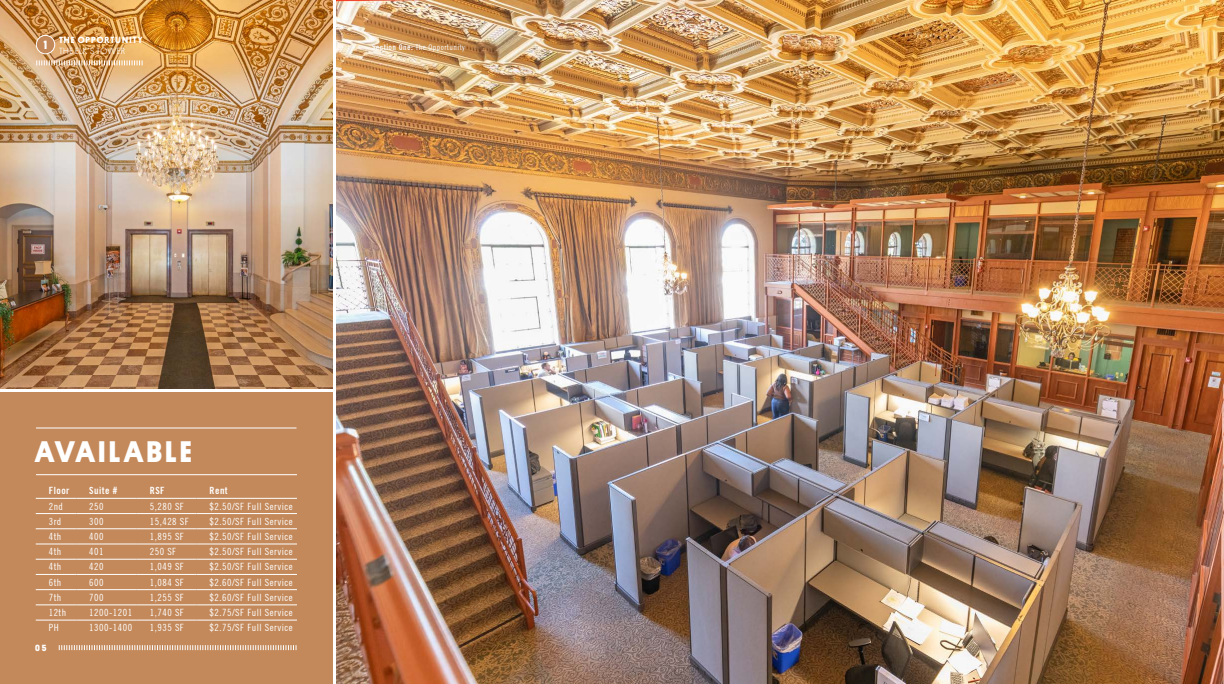
<style>
.page{position:relative;width:1224px;height:684px;background:#fff}
.page>*{position:absolute;margin:0;border:0;box-sizing:border-box;transform-origin:0 0}
.t1{font:700 30px "Platform";letter-spacing:.1em;color:#fff}
.t2{font:condensed 10px "Trade Gothic No.18";letter-spacing:.05em;color:#fff}
.t3{font:700 condensed 10px "Trade Gothic No.20";letter-spacing:.05em;color:#fff}
.t4{font:300 9px "Platform";letter-spacing:.05em;color:#fff}
.t5{font:700 9px "Platform";letter-spacing:.12em;color:#fff}
.t6{font:condensed 8px "Trade Gothic No.18";letter-spacing:.05em;color:#fafafa}
.s1{font-family:"Trade Gothic No.20";font-weight:700}
</style>
<div class="page">
<div style="left:0;top:392px;width:333px;height:292px;background:#c3895b"></div>
<hr style="left:36px;top:428px;width:260px;height:1px;background:#fff">
<hr style="left:36px;top:474px;width:261px;height:1px;background:#fff">
<img style="left:336px;top:0;width:888px;height:684px">
<hr style="left:36px;top:498px;width:40px;height:1px;background:#fff">
<hr style="left:76px;top:498px;width:61px;height:1px;background:#fff">
<hr style="left:137px;top:498px;width:60px;height:1px;background:#fff">
<hr style="left:197px;top:498px;width:100px;height:1px;background:#fff">
<hr style="left:36px;top:513px;width:40px;height:1px;background:#fff">
<hr style="left:76px;top:513px;width:61px;height:1px;background:#fff">
<hr style="left:137px;top:513px;width:60px;height:1px;background:#fff">
<hr style="left:197px;top:513px;width:100px;height:1px;background:#fff">
<hr style="left:36px;top:529px;width:40px;height:1px;background:#fff">
<hr style="left:76px;top:529px;width:61px;height:1px;background:#fff">
<hr style="left:137px;top:529px;width:60px;height:1px;background:#fff">
<hr style="left:197px;top:529px;width:100px;height:1px;background:#fff">
<hr style="left:36px;top:544px;width:40px;height:1px;background:#fff">
<hr style="left:76px;top:544px;width:61px;height:1px;background:#fff">
<hr style="left:137px;top:544px;width:60px;height:1px;background:#fff">
<hr style="left:197px;top:544px;width:100px;height:1px;background:#fff">
<hr style="left:36px;top:559px;width:40px;height:1px;background:#fff">
<hr style="left:76px;top:559px;width:61px;height:1px;background:#fff">
<hr style="left:137px;top:559px;width:60px;height:1px;background:#fff">
<hr style="left:197px;top:559px;width:100px;height:1px;background:#fff">
<hr style="left:36px;top:574px;width:40px;height:1px;background:#fff">
<hr style="left:76px;top:574px;width:61px;height:1px;background:#fff">
<hr style="left:137px;top:574px;width:60px;height:1px;background:#fff">
<hr style="left:197px;top:574px;width:100px;height:1px;background:#fff">
<hr style="left:36px;top:589px;width:40px;height:1px;background:#fff">
<hr style="left:76px;top:589px;width:61px;height:1px;background:#fff">
<hr style="left:137px;top:589px;width:60px;height:1px;background:#fff">
<hr style="left:197px;top:589px;width:100px;height:1px;background:#fff">
<hr style="left:36px;top:605px;width:40px;height:1px;background:#fff">
<hr style="left:76px;top:605px;width:61px;height:1px;background:#fff">
<hr style="left:137px;top:605px;width:60px;height:1px;background:#fff">
<hr style="left:197px;top:605px;width:100px;height:1px;background:#fff">
<hr style="left:36px;top:620px;width:40px;height:1px;background:#fff">
<hr style="left:76px;top:620px;width:61px;height:1px;background:#fff">
<hr style="left:137px;top:620px;width:60px;height:1px;background:#fff">
<hr style="left:197px;top:620px;width:100px;height:1px;background:#fff">
<svg style="left:59px;top:645px;width:238px;height:5px"></svg>
<img style="left:0;top:0;width:333px;height:389px">
<svg style="left:36px;top:60px;width:107px;height:5px"></svg>
<div style="left:36px;top:35px;width:19px;height:19px;background:#c3895b;border-radius:50%"></div>
<div style="left:36px;top:35px;width:19px;height:19px;border:1px solid #fff;border-radius:50%"></div>
<p class="t5" style="left:59px;top:33px;width:85px">THE OPPORTUNITY</p>
<p class="t4" style="left:59px;top:44px;width:51px">ELK’S TOWER</p>
<p class="t4" style="left:44px;top:44px;width:83px"><sup>1</sup> THE ELK’S TOWER</p>
<p class="t6" style="left:372px;top:43px;width:94px"><span class="s1">Section One:</span> The Opportunity</p>
<h1 class="t1" style="left:35px;top:430px;width:159px">AVAILABLE</h1>
<p class="t3" style="left:49px;top:485px;width:22px">Floor</p>
<p class="t3" style="left:89px;top:485px;width:29px">Suite #</p>
<p class="t3" style="left:150px;top:485px;width:16px">RSF</p>
<p class="t3" style="left:210px;top:485px;width:20px">Rent</p>
<p class="t2" style="left:49px;top:500px;width:16px">2nd</p>
<p class="t2" style="left:89px;top:500px;width:16px">250</p>
<p class="t2" style="left:150px;top:500px;width:36px">5,280 SF</p>
<p class="t2" style="left:210px;top:500px;width:85px">$2.50/SF Full Service</p>
<p class="t2" style="left:49px;top:515px;width:14px">3rd</p>
<p class="t2" style="left:89px;top:515px;width:16px">300</p>
<p class="t2" style="left:150px;top:515px;width:40px">15,428 SF</p>
<p class="t2" style="left:210px;top:515px;width:85px">$2.50/SF Full Service</p>
<p class="t2" style="left:49px;top:530px;width:14px">4th</p>
<p class="t2" style="left:89px;top:530px;width:16px">400</p>
<p class="t2" style="left:150px;top:530px;width:36px">1,895 SF</p>
<p class="t2" style="left:210px;top:530px;width:85px">$2.50/SF Full Service</p>
<p class="t2" style="left:49px;top:546px;width:14px">4th</p>
<p class="t2" style="left:89px;top:546px;width:16px">401</p>
<p class="t2" style="left:150px;top:546px;width:28px">250 SF</p>
<p class="t2" style="left:210px;top:546px;width:85px">$2.50/SF Full Service</p>
<p class="t2" style="left:49px;top:561px;width:14px">4th</p>
<p class="t2" style="left:89px;top:561px;width:16px">420</p>
<p class="t2" style="left:150px;top:561px;width:36px">1,049 SF</p>
<p class="t2" style="left:210px;top:561px;width:85px">$2.50/SF Full Service</p>
<p class="t2" style="left:49px;top:576px;width:14px">6th</p>
<p class="t2" style="left:89px;top:576px;width:16px">600</p>
<p class="t2" style="left:150px;top:576px;width:36px">1,084 SF</p>
<p class="t2" style="left:210px;top:576px;width:85px">$2.60/SF Full Service</p>
<p class="t2" style="left:49px;top:591px;width:14px">7th</p>
<p class="t2" style="left:89px;top:591px;width:16px">700</p>
<p class="t2" style="left:150px;top:591px;width:36px">1,255 SF</p>
<p class="t2" style="left:210px;top:591px;width:85px">$2.60/SF Full Service</p>
<p class="t2" style="left:49px;top:607px;width:19px">12th</p>
<p class="t2" style="left:89px;top:607px;width:44px">1200-1201</p>
<p class="t2" style="left:150px;top:607px;width:36px">1,740 SF</p>
<p class="t2" style="left:210px;top:607px;width:85px">$2.75/SF Full Service</p>
<p class="t2" style="left:49px;top:622px;width:11px">PH</p>
<p class="t2" style="left:89px;top:622px;width:44px">1300-1400</p>
<p class="t2" style="left:150px;top:622px;width:36px">1,935 SF</p>
<p class="t2" style="left:210px;top:622px;width:85px">$2.75/SF Full Service</p>
<p class="t5" style="left:35px;top:642px;width:13px">05</p>
</div>
